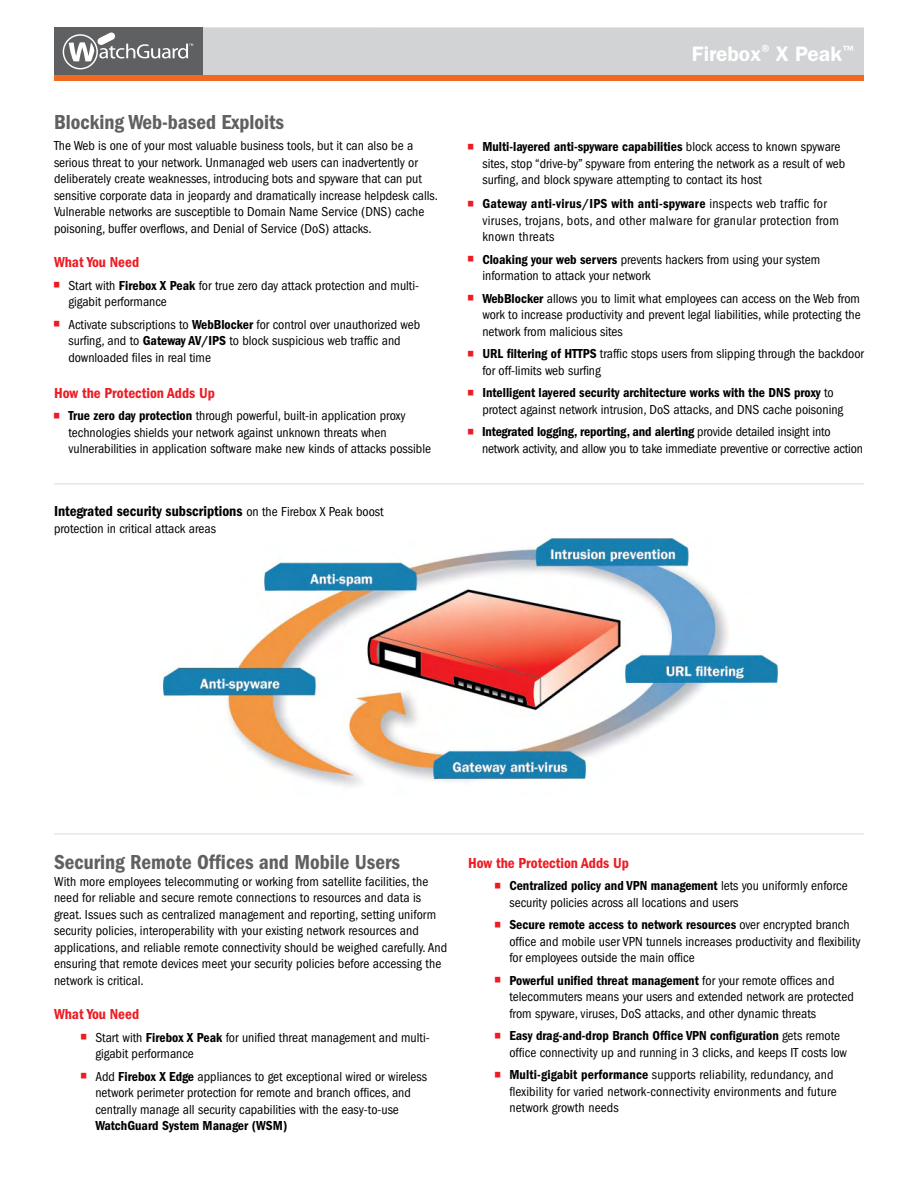
<style>
.page{position:relative;width:918px;height:1188px;background:#fff}
.page>*{position:absolute;margin:0;border:0;box-sizing:border-box;transform-origin:0 0}
.t1{font:600 condensed 21px "Franklin Gothic";color:#5f6062}
.t2{font:600 21px "Franklin Gothic";color:#fff}
.t3{font:600 condensed 15px "Franklin Gothic";color:#ed1c24}
.t4{font:600 condensed 15px "Franklin Gothic";color:#000}
.t5{font:condensed 13.5px/16.5px "Franklin Gothic";color:#000}
.t6{font:condensed 13.5px/16.5px "Franklin Gothic";letter-spacing:.02em;color:#000}
.t7{font:600 condensed 13.5px "Franklin Gothic";color:#000}
.s1{font-weight:600;font-size:36px;color:#ed1c24}
.s2{font-weight:600}
.s3{font-weight:400;font-size:13.5px}
</style>
<div class="page">
<div style="left:54px;top:27px;width:810px;height:48px;background:#d1d3d4"></div>
<div style="left:54px;top:27px;width:148px;height:48px;background:#5f6062"></div>
<svg style="left:63px;top:32px;width:130px;height:37px"></svg>
<div style="left:54px;top:75px;width:810px;height:6px;background:#f26921"></div>
<hr style="left:54px;top:833px;width:810px;height:2px;background:#e6e7e8">
<hr style="left:54px;top:483px;width:810px;height:1px;background:#e6e7e8">
<img style="left:160px;top:537px;width:617px;height:250px">
<h1 class="t1" style="left:54px;top:110px;width:232px">Blocking Web-based Exploits</h1>
<p class="t5" style="left:54px;top:138px;width:386px">The Web is one of your most valuable business tools, but it can also be a serious threat to your network. Unmanaged web users can inadvertently or deliberately create weaknesses, introducing bots and spyware that can put sensitive corporate data in jeopardy and dramatically increase helpdesk calls.<br>Vulnerable networks are susceptible to Domain Name Service (DNS) cache poisoning, buffer overflows, and Denial of Service (DoS) attacks.</p>
<p class="t3" style="left:54px;top:254px;width:87px">What You Need</p>
<p class="t5" style="left:68px;top:277px;width:352px;text-indent:-14px"><span class="s1">•</span> Start with <span class="s2">Firebox X Peak</span> for true zero day attack protection and multi&shy;gigabit performance</p>
<p class="t5" style="left:68px;top:316px;width:353px;text-indent:-14px"><span class="s1">•</span> Activate subscriptions to <span class="s2">WebBlocker</span> for control over unauthorized web surfing, and to <span class="s2">Gateway AV/IPS</span> to block suspicious web traffic and downloaded files in real time</p>
<p class="t3" style="left:54px;top:384px;width:162px">How the Protection Adds Up</p>
<p class="t5" style="left:68px;top:408px;width:364px;text-indent:-14px"><span class="s1">•</span> <span class="s2">True zero day protection</span> through powerful, built-in application proxy technologies shields your network against unknown threats when vulnerabilities in application software make new kinds of attacks possible</p>
<p class="t4" style="left:54px;top:503px;width:331px">Integrated security subscriptions <span class="s3">on the Firebox X Peak boost</span></p>
<p class="t5" style="left:54px;top:520px;width:164px">protection in critical attack areas</p>
<h1 class="t2" style="left:692px;top:41px;width:164px">Firebox<sup>®</sup> X Peak<sup>™</sup></h1>
<p class="t5" style="left:482px;top:139px;width:364px;text-indent:-14px"><span class="s1">•</span> <span class="s2">Multi-layered anti-spyware capabilities</span> block access to known spyware sites, stop “drive-by” spyware from entering the network as a result of web surfing, and block spyware attempting to contact its host</p>
<p class="t6" style="left:482px;top:196px;width:358px;text-indent:-14px"><span class="s1">•</span> <span class="s2">Gateway anti-virus/IPS with anti-spyware</span> inspects web traffic for viruses, trojans, bots, and other malware for granular protection from known threats</p>
<p class="t5" style="left:482px;top:251px;width:339px;text-indent:-14px"><span class="s1">•</span> <span class="s2">Cloaking your web servers</span> prevents hackers from using your system information to attack your network</p>
<p class="t5" style="left:482px;top:290px;width:380px;text-align:justify;text-indent:-14px"><span class="s1">•</span> <span class="s2">WebBlocker</span> allows you to limit what employees can access on the Web from work to increase productivity and prevent legal liabilities, while protecting the network from malicious sites</p>
<p class="t5" style="left:482px;top:346px;width:383px;text-indent:-14px"><span class="s1">•</span> <span class="s2">URL filtering of HTTPS</span> traffic stops users from slipping through the backdoor for off-limits web surfing</p>
<p class="t5" style="left:482px;top:385px;width:363px;text-indent:-14px"><span class="s1">•</span> <span class="s2">Intelligent layered security architecture works with the DNS proxy</span> to protect against network intrusion, DoS attacks, and DNS cache poisoning</p>
<p class="t5" style="left:482px;top:424px;width:382px;text-indent:-14px"><span class="s1">•</span> <span class="s2">Integrated logging, reporting, and alerting</span> provide detailed insight into network activity, and allow you to take immediate preventive or corrective action</p>
<h1 class="t1" style="left:54px;top:850px;width:348px">Securing Remote Offices and Mobile Users</h1>
<p class="t5" style="left:54px;top:873px;width:395px">With more employees telecommuting or working from satellite facilities, the need for reliable and secure remote connections to resources and data is great. Issues such as centralized management and reporting, setting uniform security policies, interoperability with your existing network resources and applications, and reliable remote connectivity should be weighed carefully. And ensuring that remote devices meet your security policies before accessing the network is critical.</p>
<p class="t3" style="left:54px;top:1006px;width:87px">What You Need</p>
<p class="t5" style="left:95px;top:1029px;width:336px;text-indent:-14px"><span class="s1">•</span> Start with <span class="s2">Firebox X Peak</span> for unified threat management and multi&shy;gigabit performance</p>
<p class="t5" style="left:95px;top:1068px;width:333px;text-indent:-14px"><span class="s1">•</span> Add <span class="s2">Firebox X Edge</span> appliances to get exceptional wired or wireless network perimeter protection for remote and branch offices, and centrally manage all security capabilities with the easy-to-use</p>
<p class="t7" style="left:95px;top:1118px;width:194px">WatchGuard System Manager (WSM)</p>
<p class="t3" style="left:468px;top:854px;width:162px">How the Protection Adds Up</p>
<p class="t5" style="left:509px;top:878px;width:340px;text-indent:-14px"><span class="s1">•</span> <span class="s2">Centralized policy and VPN management</span> lets you uniformly enforce security policies across all locations and users</p>
<p class="t5" style="left:509px;top:917px;width:353px;text-indent:-14px"><span class="s1">•</span> <span class="s2">Secure remote access to network resources</span> over encrypted branch office and mobile user VPN tunnels increases productivity and flexibility for employees outside the main office</p>
<p class="t5" style="left:509px;top:972px;width:346px;text-indent:-14px"><span class="s1">•</span> <span class="s2">Powerful unified threat management</span> for your remote offices and telecommuters means your users and extended network are protected from spyware, viruses, DoS attacks, and other dynamic threats</p>
<p class="t5" style="left:509px;top:1028px;width:339px;text-indent:-14px"><span class="s1">•</span> <span class="s2">Easy drag-and-drop Branch Office VPN configuration</span> gets remote office connectivity up and running in 3 clicks, and keeps IT costs low</p>
<p class="t5" style="left:509px;top:1067px;width:329px;text-indent:-14px"><span class="s1">•</span> <span class="s2">Multi-gigabit performance</span> supports reliability, redundancy, and flexibility for varied network-connectivity environments and future network growth needs</p>
</div>
